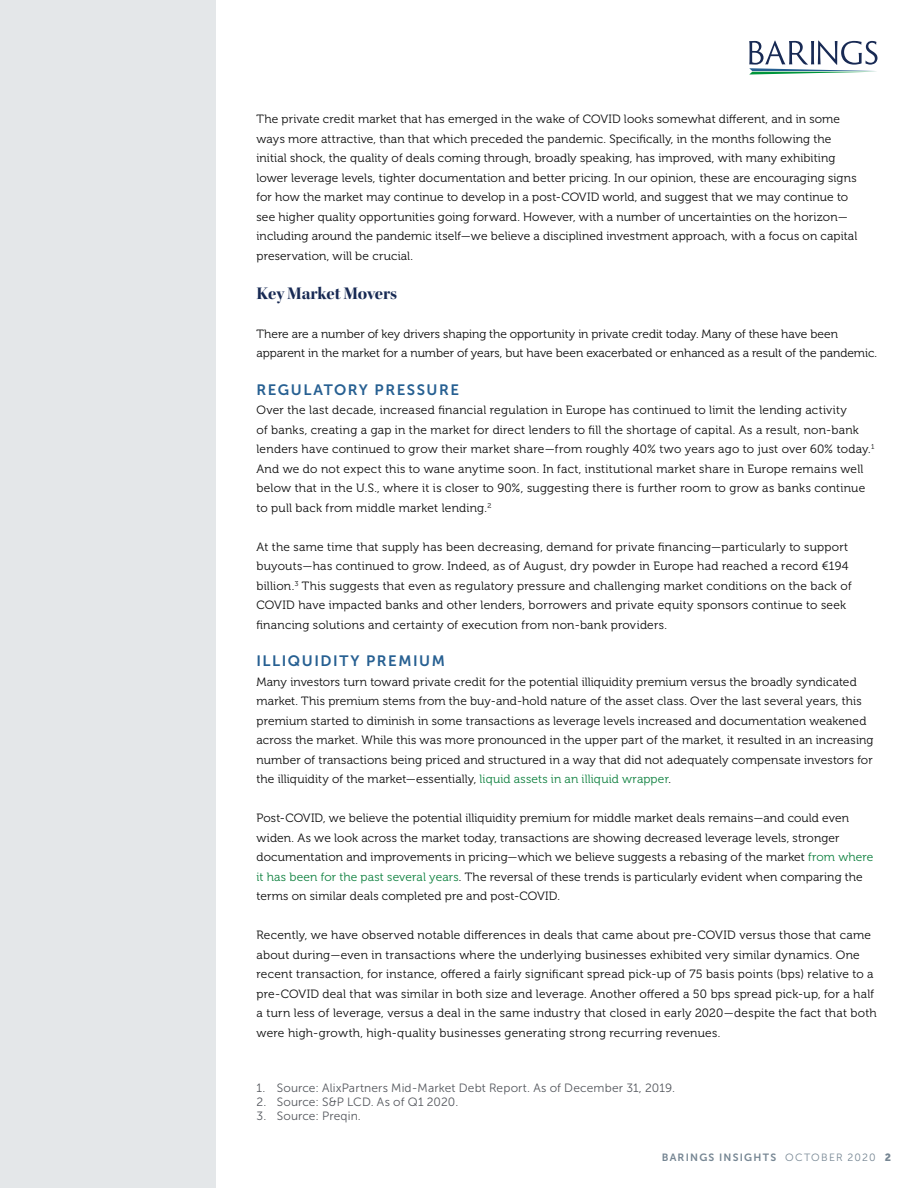
<style>
.page{position:relative;width:918px;height:1188px;background:#fff}
.page>*{position:absolute;margin:0;border:0;box-sizing:border-box;transform-origin:0 0}
.t1{font:18px "Kepler Std Bold Disp";letter-spacing:-.005em;color:#182a54}
.t2{font:15px "Museo Sans 700";letter-spacing:.1em;color:#276092}
.t3{font:12px/19.5px "Museo 300";letter-spacing:.015em;color:#0d0d0d}
.t4{font:12px "Museo Sans 300";letter-spacing:.01em;color:#54575d}
.t5{font:10.5px "Museo Sans 700";letter-spacing:.115em;color:#768693}
.s1{color:#0d803e}
.s2{font-family:"Museo Sans 300"}
.s3{font-family:"Museo Sans 900"}
</style>
<div class="page">
<div style="left:0;top:0;width:216px;height:1188px;background:#e4e7e9"></div>
<svg style="left:749px;top:40px;width:129px;height:35px"></svg>
<p class="t3" style="left:256px;top:110px;width:602px">The private credit market that has emerged in the wake of COVID looks somewhat different, and in some ways more attractive, than that which preceded the pandemic. Specifically, in the months following the initial shock, the quality of deals coming through, broadly speaking, has improved, with many exhibiting lower leverage levels, tighter documentation and better pricing. In our opinion, these are encouraging signs for how the market may continue to develop in a post-COVID world, and suggest that we may continue to see higher quality opportunities going forward. However, with a number of uncertainties on the horizon— including around the pandemic itself—we believe a disciplined investment approach, with a focus on capital preservation, will be crucial.</p>
<h1 class="t1" style="left:256px;top:283px;width:142px">Key Market Movers</h1>
<p class="t3" style="left:256px;top:324px;width:622px">There are a number of key drivers shaping the opportunity in private credit today. Many of these have been apparent in the market for a number of years, but have been exacerbated or enhanced as a result of the pandemic.</p>
<p class="t2" style="left:256px;top:381px;width:204px">REGULATORY PRESSURE</p>
<p class="t3" style="left:256px;top:401px;width:619px">Over the last decade, increased financial regulation in Europe has continued to limit the lending activity<br>of banks, creating a gap in the market for direct lenders to fill the shortage of capital. As a result, non-bank lenders have continued to grow their market share—from roughly 40% two years ago to just over 60% today.<sup>1<br></sup>And we do not expect this to wane anytime soon. In fact, institutional market share in Europe remains well below that in the U.S., where it is closer to 90%, suggesting there is further room to grow as banks continue to pull back from middle market lending.<sup>2</sup></p>
<p class="t3" style="left:257px;top:537px;width:597px">At the same time that supply has been decreasing, demand for private financing—particularly to support buyouts—has continued to grow. Indeed, as of August, dry powder in Europe had reached a record €194 billion.<sup>3</sup> This suggests that even as regulatory pressure and challenging market conditions on the back of COVID have impacted banks and other lenders, borrowers and private equity sponsors continue to seek financing solutions and certainty of execution from non-bank providers.</p>
<p class="t2" style="left:256px;top:653px;width:190px">ILLIQUIDITY PREMIUM</p>
<p class="t3" style="left:256px;top:672px;width:619px">Many investors turn toward private credit for the potential illiquidity premium versus the broadly syndicated market. This premium stems from the buy-and-hold nature of the asset class. Over the last several years, this premium started to diminish in some transactions as leverage levels increased and documentation weakened across the market. While this was more pronounced in the upper part of the market, it resulted in an increasing number of transactions being priced and structured in a way that did not adequately compensate investors for the illiquidity of the market—essentially, <span class="s1">liquid assets in an illiquid wrapper</span>.</p>
<p class="t3" style="left:256px;top:809px;width:619px">Post-COVID, we believe the potential illiquidity premium for middle market deals remains—and could even widen. As we look across the market today, transactions are showing decreased leverage levels, stronger documentation and improvements in pricing—which we believe suggests a rebasing of the market <span class="s1">from where it has been for the past several years</span>. The reversal of these trends is particularly evident when comparing the terms on similar deals completed pre and post-COVID.</p>
<p class="t3" style="left:256px;top:926px;width:622px">Recently, we have observed notable differences in deals that came about pre-COVID versus those that came about during—even in transactions where the underlying businesses exhibited very similar dynamics. One recent transaction, for instance, offered a fairly significant spread pick-up of 75 basis points (bps) relative to a pre-COVID deal that was similar in both size and leverage. Another offered a 50 bps spread pick-up, for a half a turn less of leverage, versus a deal in the same industry that closed in early 2020—despite the fact that both were high-growth, high-quality businesses generating strong recurring revenues.</p>
<p class="t4" style="left:256px;top:1081px;width:420px">1. Source: AlixPartners Mid-Market Debt Report. As of December 31, 2019.</p>
<p class="t4" style="left:256px;top:1095px;width:203px">2. Source: S&amp;P LCD. As of Q1 2020.</p>
<p class="t4" style="left:256px;top:1110px;width:106px">3. Source: Preqin.</p>
<p class="t5" style="left:662px;top:1152px;width:231px">BARINGS INSIGHTS <span class="s2">OCTOBER 2020</span> <span class="s3">2</span></p>
</div>
